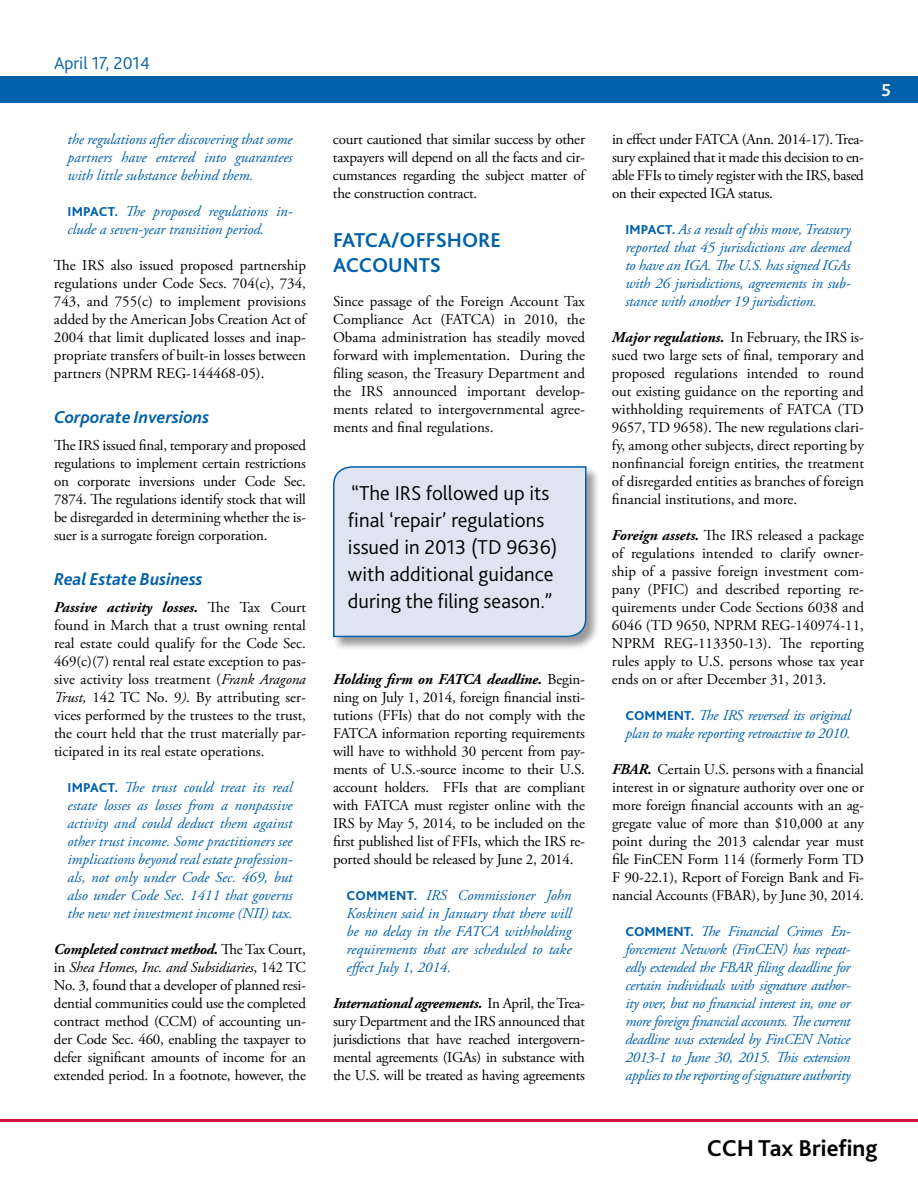
<style>
.page{position:relative;width:918px;height:1188px;background:#fff}
.page>*{position:absolute;margin:0;border:0;box-sizing:border-box;transform-origin:0 0}
.t1{font:700 24px "Bliss 2";color:#000}
.t2{font:300 21px/27px "Bliss 2";color:#000}
.t3{font:700 21px/25.2px "Bliss 2";color:#0060a9}
.t4{font:italic 700 18px "Bliss 2";color:#0060a9}
.t5{font:300 18px "Bliss 2";color:#0060a9}
.t6{font:700 18px "Bliss 2";color:#fff}
.t7{font:15px/18px "Adobe Garamond Pro";letter-spacing:-.01em;color:#000;text-align:justify}
.t8{font:italic 15px/18px "Adobe Garamond Pro";color:#0060a9;text-align:justify}
.t9{font:italic 15px/18px "Adobe Garamond Pro";letter-spacing:-.02em;color:#0060a9}
.s1{font-family:"Bliss 2";font-weight:800;font-style:normal;font-size:13.5px}
.s2{font-weight:700;font-style:italic}
.s3{font-style:italic}
</style>
<div class="page">
<div style="left:0;top:76px;width:918px;height:28px;background:#0060a9"></div>
<hr style="left:0;top:1119px;width:918px;height:3px;background:#ce1141">
<div style="left:332px;top:466px;width:267px;height:184px;background:#000;opacity:.4"></div>
<div style="left:332px;top:466px;width:255px;height:172px;background:#dfe4f2"></div>
<p class="t5" style="left:54px;top:52px;width:97px">April 17, 2014</p>
<p class="t8" style="left:68px;top:131px;width:227px">the regulations after discovering that some partners have entered into guarantees with little substance behind them.</p>
<p class="t8" style="left:67px;top:203px;width:227px"><span class="s1">IMPACT.</span> The proposed regulations in&shy;clude a seven-year transition period.</p>
<p class="t7" style="left:54px;top:257px;width:254px">The IRS also issued proposed partnership regulations under Code Secs. 704(c), 734, 743, and 755(c) to implement provisions added by the American Jobs Creation Act of 2004 that limit duplicated losses and inap&shy;propriate transfers of built-in losses between partners (NPRM REG-144468-05).</p>
<p class="t4" style="left:54px;top:406px;width:157px">Corporate Inversions</p>
<p class="t7" style="left:54px;top:437px;width:254px">The IRS issued final, temporary and proposed regulations to implement certain restrictions on corporate inversions under Code Sec.<br>7874. The regulations identify stock that will be disregarded in determining whether the is&shy;suer is a surrogate foreign corporation.</p>
<p class="t4" style="left:54px;top:568px;width:150px">Real Estate Business</p>
<p class="t7" style="left:54px;top:599px;width:254px"><span class="s2">Passive activity losses.</span> The Tax Court found in March that a trust owning rental real estate could qualify for the Code Sec.<br>469(c)(7) rental real estate exception to pas&shy;sive activity loss treatment (<span class="s3">Frank Aragona Trust,</span> 142 TC No. 9<span class="s3">)</span>. By attributing ser&shy;vices performed by the trustees to the trust, the court held that the trust materially par&shy;ticipated in its real estate operations.</p>
<p class="t8" style="left:67px;top:779px;width:227px"><span class="s1">IMPACT.</span> The trust could treat its real estate losses as losses from a nonpassive activity and could deduct them against other trust income. Some practitioners see implications beyond real estate profession&shy;als, not only under Code Sec. 469, but also under Code Sec. 1411 that governs the new net investment income (NII) tax.</p>
<p class="t7" style="left:54px;top:941px;width:254px"><span class="s2">Completed contract method.</span> The Tax Court, in <span class="s3">Shea Homes, Inc. and Subsidiaries</span>, 142 TC No. 3<span class="s3">,</span> found that a developer of planned resi&shy;dential communities could use the completed contract method (CCM) of accounting un&shy;der Code Sec. 460, enabling the taxpayer to defer significant amounts of income for an extended period. In a footnote, however, the</p>
<p class="t7" style="left:333px;top:131px;width:254px">court cautioned that similar success by other taxpayers will depend on all the facts and cir&shy;cumstances regarding the subject matter of the construction contract.</p>
<h2 class="t3" style="left:333px;top:227px;width:167px">FATCA/OFFSHORE<br>ACCOUNTS</h2>
<p class="t7" style="left:333px;top:293px;width:254px">Since passage of the Foreign Account Tax Compliance Act (FATCA) in 2010, the Obama administration has steadily moved forward with implementation. During the filing season, the Treasury Department and the IRS announced important develop&shy;ments related to intergovernmental agree&shy;ments and final regulations.</p>
<h2 class="t2" style="left:348px;top:479px;width:211px">“The IRS followed up its final ‘repair’ regulations issued in 2013 (TD 9636) with additional guidance during the filing season.”</h2>
<p class="t7" style="left:333px;top:671px;width:254px"><span class="s2">Holding firm on FATCA deadline.</span> Begin&shy;ning on July 1, 2014, foreign financial insti&shy;tutions (FFIs) that do not comply with the FATCA information reporting requirements will have to withhold 30 percent from pay&shy;ments of U.S.-source income to their U.S. account holders. FFIs that are compliant with FATCA must register online with the IRS by May 5, 2014, to be included on the first published list of FFIs, which the IRS re&shy;ported should be released by June 2, 2014.</p>
<p class="t8" style="left:346px;top:887px;width:227px"><span class="s1">COMMENT.</span> IRS Commissioner John Koskinen said in January that there will be no delay in the FATCA withholding requirements that are scheduled to take effect July 1, 2014.</p>
<p class="t7" style="left:333px;top:995px;width:254px"><span class="s2">International agreements.</span> In April, the Trea&shy;sury Department and the IRS announced that jurisdictions that have reached intergovern&shy;mental agreements (IGAs) in substance with the U.S. will be treated as having agreements</p>
<p class="t7" style="left:612px;top:131px;width:254px">in effect under FATCA (Ann. 2014-17). Trea&shy;sury explained that it made this decision to en&shy;able FFIs to timely register with the IRS, based on their expected IGA status.</p>
<p class="t8" style="left:625px;top:221px;width:227px"><span class="s1">IMPACT.</span> As a result of this move, Treasury reported that 45 jurisdictions are deemed to have an IGA. The U.S. has signed IGAs with 26 jurisdictions, agreements in sub&shy;stance with another 19 jurisdiction.</p>
<p class="t7" style="left:612px;top:329px;width:254px"><span class="s2">Major regulations.</span> In February, the IRS is&shy;sued two large sets of final, temporary and proposed regulations intended to round out existing guidance on the reporting and withholding requirements of FATCA (TD 9657, TD 9658). The new regulations clari&shy;fy, among other subjects, direct reporting by nonfinancial foreign entities, the treatment of disregarded entities as branches of foreign financial institutions, and more.</p>
<p class="t7" style="left:612px;top:527px;width:254px"><span class="s2">Foreign assets.</span> The IRS released a package of regulations intended to clarify owner&shy;ship of a passive foreign investment com&shy;pany (PFIC) and described reporting re&shy;quirements under Code Sections 6038 and 6046 (TD 9650, NPRM REG-140974-11, NPRM REG-113350-13). The reporting rules apply to U.S. persons whose tax year ends on or after December 31, 2013.</p>
<p class="t9" style="left:626px;top:707px;width:227px"><span class="s1">COMMENT.</span> The IRS reversed its original plan to make reporting retroactive to 2010.</p>
<p class="t7" style="left:612px;top:761px;width:254px"><span class="s2">FBAR.</span> Certain U.S. persons with a financial interest in or signature authority over one or more foreign financial accounts with an ag&shy;gregate value of more than $10,000 at any point during the 2013 calendar year must file FinCEN Form 114 (formerly Form TD F 90-22.1), Report of Foreign Bank and Fi&shy;nancial Accounts (FBAR), by June 30, 2014.</p>
<p class="t8" style="left:626px;top:923px;width:227px"><span class="s1">COMMENT.</span> The Financial Crimes En&shy;forcement Network (FinCEN) has repeat&shy;edly extended the FBAR filing deadline for certain individuals with signature author&shy;ity over, but no financial interest in, one or more foreign financial accounts. The current deadline was extended by FinCEN Notice 2013-1 to June 30, 2015. This extension applies to the reporting of signature authority</p>
<p class="t6" style="left:881px;top:79px;width:11px">5</p>
<h1 class="t1" style="left:707px;top:1133px;width:172px">CCH Tax Briefing</h1>
</div>
